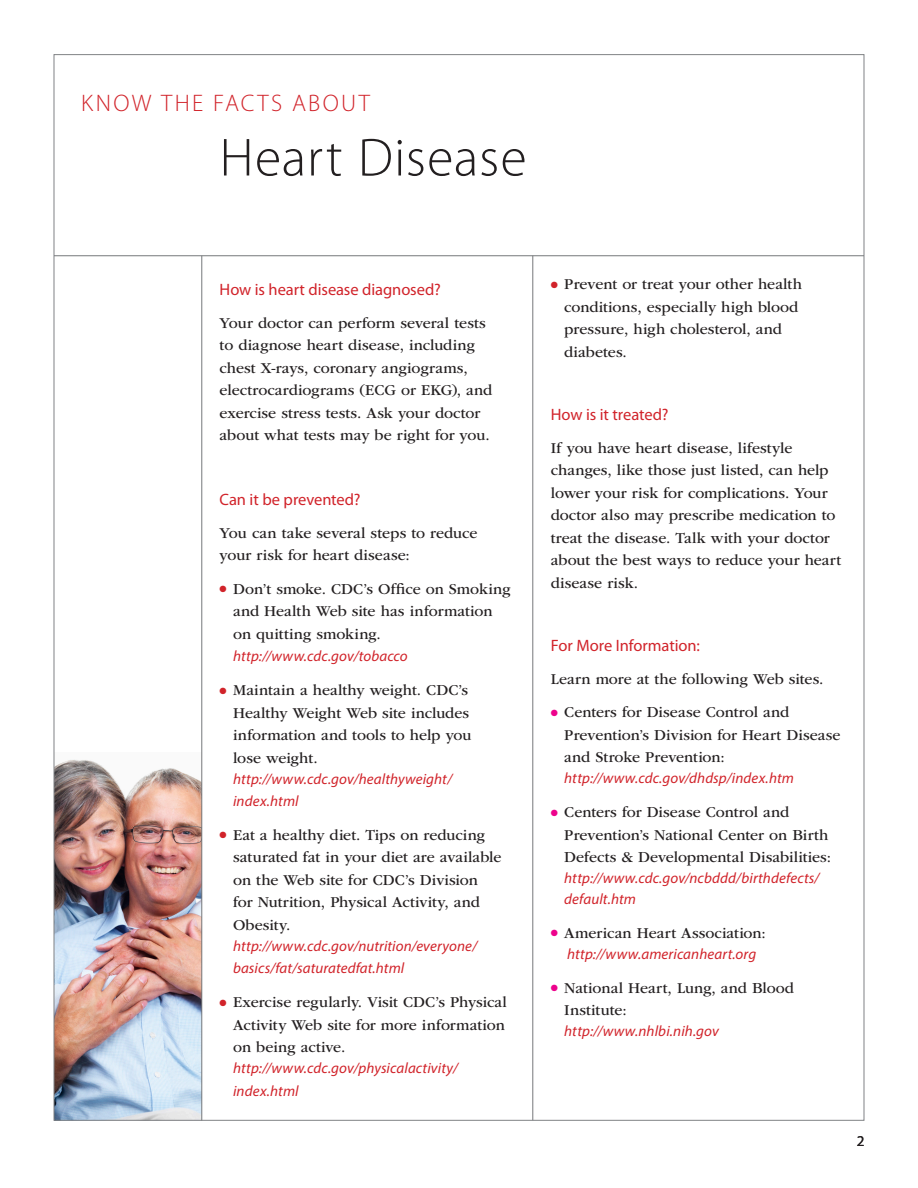
<style>
.page{position:relative;width:918px;height:1188px;background:#fff}
.page>*{position:absolute;margin:0;border:0;box-sizing:border-box;transform-origin:0 0}
.t1{font:300 54px "Myriad Pro";letter-spacing:.02em;color:#231f20}
.t2{font:300 24px "Myriad Pro";letter-spacing:.1em;color:#d1232a}
.t3{font:16.5px "Myriad Pro";letter-spacing:-.005em;color:#d1232a}
.t4{font:15.75px/22.5px "ITC Garamond Std";color:#231f20}
.t5{font:italic 15px/22.5px "Myriad Pro";letter-spacing:.01em;color:#d1232a}
.t6{font:15px "Myriad Pro";color:#231f20}
.t7{font:9px "Zapf Dingbats ITC";color:#d1232a}
.t8{font:9px "Zapf Dingbats ITC";color:#ed028c}
.s1{color:#d1232a}
</style>
<div class="page">
<img style="left:56px;top:752px;width:146px;height:366px">
<hr style="left:54px;top:255px;width:810px;height:1px;background:#76787b">
<hr style="left:533px;top:256px;width:1px;height:864px;background:#76787b">
<hr style="left:202px;top:256px;width:1px;height:865px;background:#76787b">
<h1 class="t2" style="left:81px;top:90px;width:290px">KNOW THE FACTS ABOUT</h1>
<h1 class="t1" style="left:220px;top:128px;width:309px">Heart Disease</h1>
<h2 class="t3" style="left:220px;top:280px;width:223px">How is heart disease diagnosed?</h2>
<p class="t4" style="left:220px;top:312px;width:274px">Your doctor can perform several tests to diagnose heart disease, including chest X-rays, coronary angiograms, electrocardiograms (ECG or EKG), and exercise stress tests. Ask your doctor about what tests may be right for you.</p>
<h2 class="t3" style="left:220px;top:490px;width:142px">Can it be prevented?</h2>
<p class="t4" style="left:220px;top:522px;width:259px">You can take several steps to reduce your risk for heart disease:</p>
<p class="t7" style="left:220px;top:585px;width:9px">●</p>
<p class="t4" style="left:233px;top:578px;width:279px">Don’t smoke. CDC’s Office on Smoking and Health Web site has information on quitting smoking.</p>
<p class="t5" style="left:233px;top:645px;width:176px">http://www.cdc.gov/tobacco</p>
<p class="t4" style="left:233px;top:679px;width:240px">Maintain a healthy weight. CDC’s<br>Healthy Weight Web site includes information and tools to help you lose weight.</p>
<p class="t5" style="left:233px;top:767px;width:221px">http://www.cdc.gov/healthyweight/ index.html</p>
<p class="t4" style="left:233px;top:824px;width:270px">Eat a healthy diet. Tips on reducing saturated fat in your diet are available on the Web site for CDC’s Division for Nutrition, Physical Activity, and<br>Obesity.</p>
<p class="t5" style="left:233px;top:934px;width:246px">http://www.cdc.gov/nutrition/everyone/ basics/fat/saturatedfat.html</p>
<p class="t4" style="left:233px;top:991px;width:275px">Exercise regularly. Visit CDC’s Physical<br>Activity Web site for more information on being active.</p>
<p class="t5" style="left:233px;top:1057px;width:226px">http://www.cdc.gov/physicalactivity/ index.html</p>
<p class="t7" style="left:220px;top:686px;width:9px">●</p>
<p class="t7" style="left:220px;top:831px;width:9px">●</p>
<p class="t7" style="left:220px;top:998px;width:9px">●</p>
<p class="t4" style="left:564px;top:273px;width:239px;text-indent:-13px"><span class="s1">●</span> Prevent or treat your other health conditions, especially high blood pressure, high cholesterol, and diabetes.</p>
<h2 class="t3" style="left:551px;top:405px;width:119px">How is it treated?</h2>
<p class="t4" style="left:551px;top:437px;width:292px">If you have heart disease, lifestyle changes, like those just listed, can help lower your risk for complications. Your doctor also may prescribe medication to treat the disease. Talk with your doctor about the best ways to reduce your heart disease risk.</p>
<h2 class="t3" style="left:551px;top:636px;width:151px">For More Information:</h2>
<p class="t4" style="left:551px;top:668px;width:274px">Learn more at the following Web sites.</p>
<p class="t8" style="left:551px;top:709px;width:9px">●</p>
<p class="t4" style="left:564px;top:701px;width:278px">Centers for Disease Control and<br>Prevention’s Division for Heart Disease and Stroke Prevention:</p>
<p class="t5" style="left:564px;top:767px;width:231px">http://www.cdc.gov/dhdsp/index.htm</p>
<p class="t4" style="left:564px;top:801px;width:268px">Centers for Disease Control and<br>Prevention’s National Center on Birth<br>Defects &amp; Developmental Disabilities:</p>
<p class="t5" style="left:564px;top:867px;width:257px;line-height:21px">http://www.cdc.gov/ncbddd/birthdefects/ default.htm</p>
<p class="t4" style="left:564px;top:922px;width:203px">American Heart Association:</p>
<p class="t5" style="left:567px;top:942px;width:191px">http://www.americanheart.org</p>
<p class="t4" style="left:564px;top:977px;width:231px">National Heart, Lung, and Blood<br>Institute:</p>
<p class="t5" style="left:564px;top:1020px;width:156px">http://www.nhlbi.nih.gov</p>
<p class="t8" style="left:551px;top:808px;width:9px">●</p>
<p class="t8" style="left:551px;top:929px;width:9px">●</p>
<p class="t8" style="left:551px;top:984px;width:9px">●</p>
<p class="t6" style="left:857px;top:1133px;width:9px">2</p>
</div>
